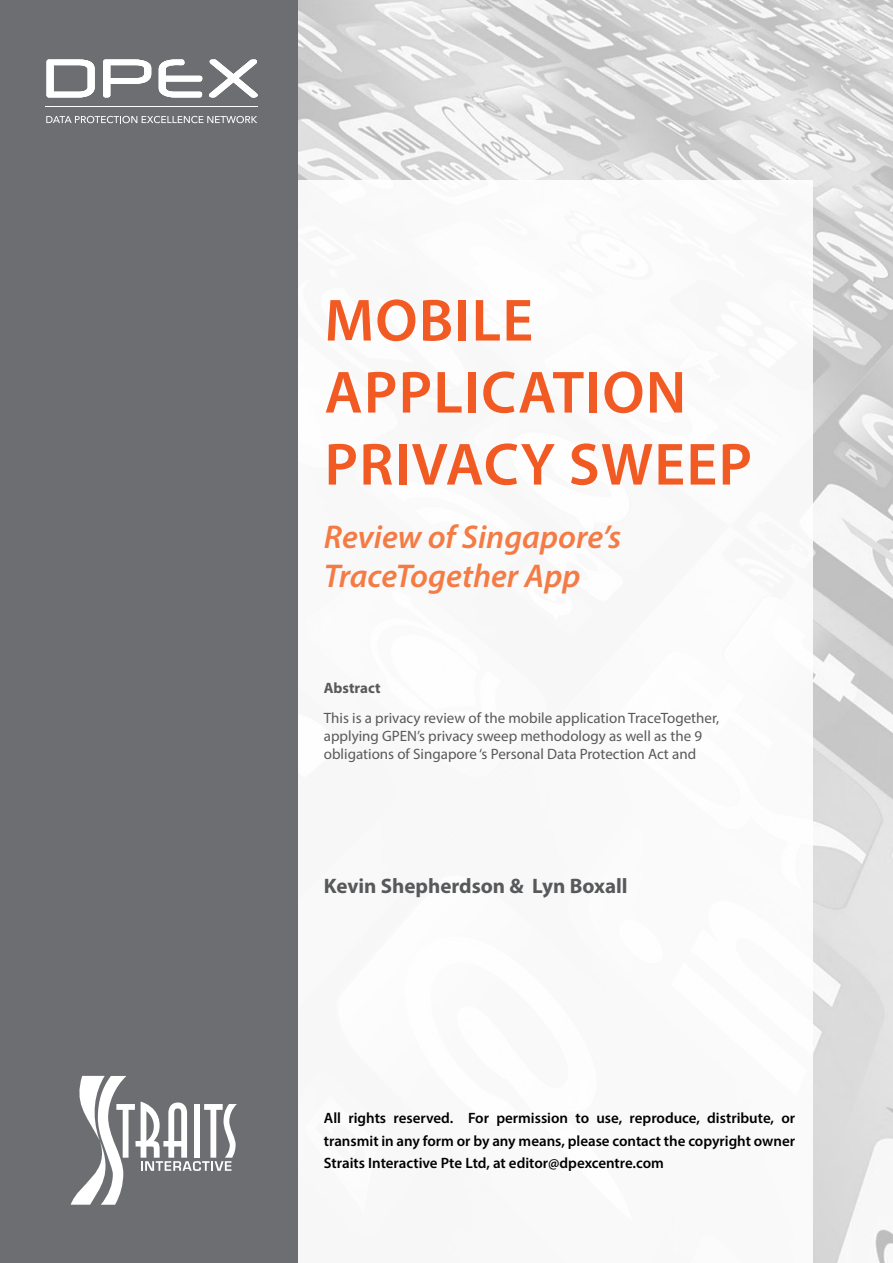
<style>
.page{position:relative;width:893px;height:1263px;background:#fff}
.page>*{position:absolute;margin:0;border:0;box-sizing:border-box;transform-origin:0 0}
.t1{font:600 60px/72px "Myriad Pro";letter-spacing:.02em;color:#f15a22}
.t2{font:italic 600 33px/39.6px "Myriad Pro";color:#f47b44}
.t3{font:700 21px "Myriad Pro";color:#58595b}
.t4{font:600 15px/22.5px "Myriad Pro";color:#000;text-align:justify}
.t5{font:15px/18px "Myriad Pro";color:#58595b}
.t6{font:700 15px "Myriad Pro";color:#58595b}
</style>
<div class="page">
<img style="left:298px;top:0;width:595px;height:1263px">
<div style="left:298px;top:181px;width:515px;height:1082px;background:#fff"></div>
<div style="left:0;top:0;width:298px;height:1263px;background:#6d6e71"></div>
<hr style="left:45px;top:106px;width:213px;height:1px;background:#fff">
<svg style="left:47px;top:60px;width:211px;height:38px"></svg>
<svg style="left:46px;top:116px;width:211px;height:7px"></svg>
<svg style="left:71px;top:1076px;width:166px;height:129px"></svg>
<h1 class="t1" style="left:324px;top:283px;width:429px">MOBILE<br>APPLICATION<br>PRIVACY SWEEP</h1>
<h2 class="t2" style="left:324px;top:516px;width:299px">Review of Singapore’s<br>TraceTogether App</h2>
<p class="t6" style="left:324px;top:678px;width:58px">Abstract</p>
<p class="t5" style="left:324px;top:709px;width:397px">This is a privacy review of the mobile application TraceTogether, applying GPEN’s privacy sweep methodology as well as the 9 obligations of Singapore ‘s Personal Data Protection Act and</p>
<h3 class="t3" style="left:324px;top:872px;width:305px">Kevin Shepherdson &amp; Lyn Boxall</h3>
<p class="t4" style="left:324px;top:1106px;width:473px">All rights reserved. For permission to use, reproduce, distribute, or transmit in any form or by any means, please contact the copyright owner Straits Interactive Pte Ltd, at editor@dpexcentre.com</p>
</div>
